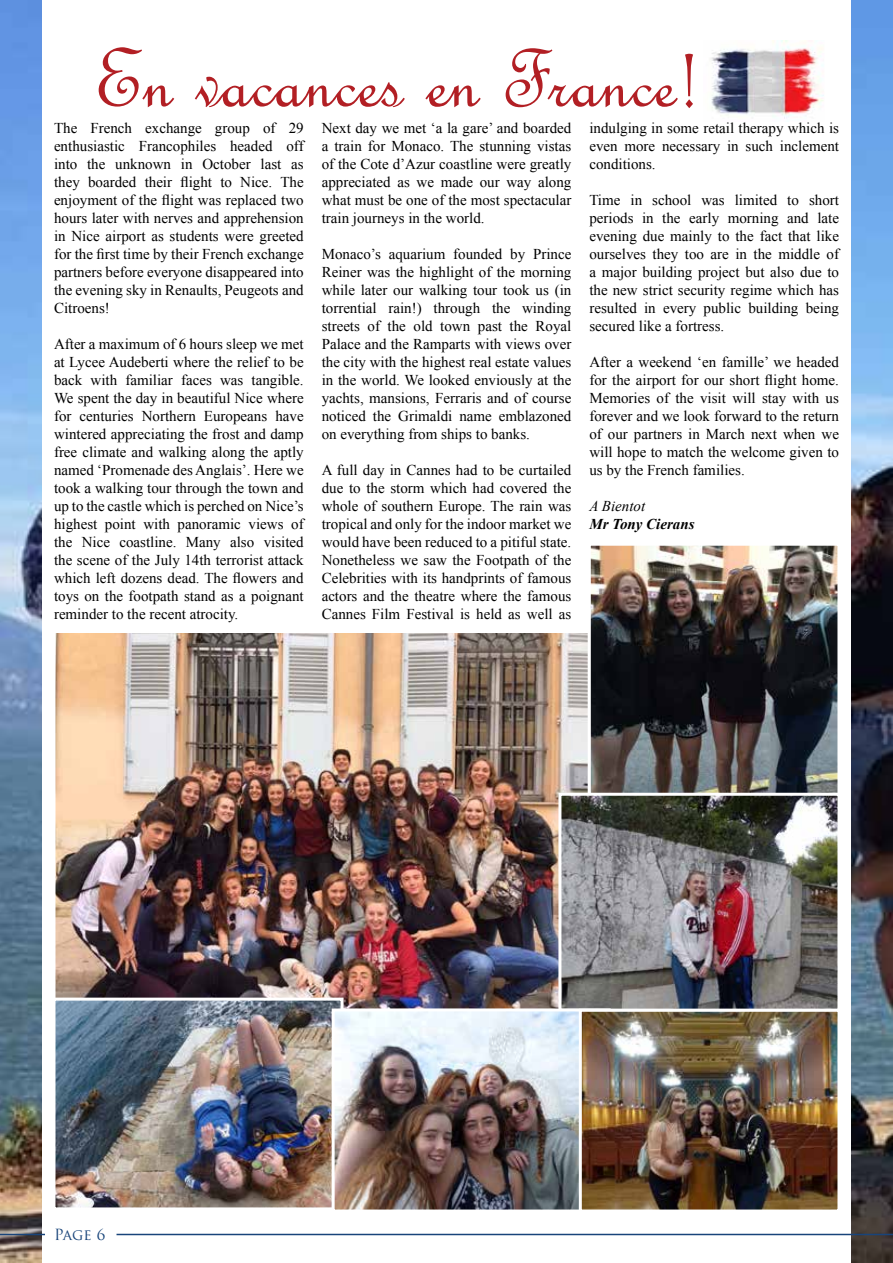
<style>
.page{position:relative;width:893px;height:1263px;background:#fff}
.page>*{position:absolute;margin:0;border:0;box-sizing:border-box;transform-origin:0 0}
.t1{font:90px "French Script";color:#b21f24}
.t2{font:15px/18px "Times New Roman";color:#000;text-align:justify}
.t3{font:italic 700 15px "Times New Roman";color:#000}
.t4{font:italic 15px "Times New Roman";color:#000}
.t5{font:15px "Trajan Pro";color:#18447a}
</style>
<div class="page">
<img style="left:0;top:0;width:893px;height:1263px">
<div style="left:42px;top:0;width:809px;height:1262px;background:#fff"></div>
<hr style="left:117px;top:1234px;width:776px;height:1px;background:#18447a">
<hr style="left:0;top:1234px;width:45px;height:1px;background:#18447a">
<img style="left:56px;top:634px;width:531px;height:374px">
<img style="left:592px;top:547px;width:244px;height:246px">
<div style="left:588px;top:543px;width:252px;height:258px;border:3px solid #fff"></div>
<img style="left:562px;top:797px;width:274px;height:211px">
<div style="left:558px;top:793px;width:282px;height:219px;border:3px solid #fff"></div>
<img style="left:56px;top:1002px;width:284px;height:204px">
<div style="left:52px;top:998px;width:292px;height:212px;border:3px solid #fff"></div>
<img style="left:336px;top:1012px;width:243px;height:196px">
<div style="left:332px;top:1008px;width:279px;height:204px;border:3px solid #fff"></div>
<img style="left:583px;top:1013px;width:253px;height:195px">
<div style="left:579px;top:1009px;width:261px;height:203px;border:3px solid #fff"></div>
<img style="left:710px;top:40px;width:114px;height:79px">
<h1 class="t1" style="left:96px;top:23px;width:607px">En vacances en France!</h1>
<p class="t2" style="left:54px;top:119px;width:251px">The French exchange group of 29 enthusiastic Francophiles headed off into the unknown in October last as they boarded their flight to Nice. The enjoyment of the flight was replaced two hours later with nerves and apprehension in Nice airport as students were greeted for the first time by their French exchange partners before everyone disappeared into the evening sky in Renaults, Peugeots and Citroens!</p>
<p class="t2" style="left:54px;top:335px;width:251px">After a maximum of 6 hours sleep we met at Lycee Audeberti where the relief to be back with familiar faces was tangible.<br>We spent the day in beautiful Nice where for centuries Northern Europeans have wintered appreciating the frost and damp free climate and walking along the aptly named ‘Promenade des Anglais’. Here we took a walking tour through the town and up to the castle which is perched on Nice’s highest point with panoramic views of the Nice coastline. Many also visited the scene of the July 14th terrorist attack which left dozens dead. The flowers and toys on the footpath stand as a poignant reminder to the recent atrocity.</p>
<p class="t2" style="left:322px;top:119px;width:251px">Next day we met ‘a la gare’ and boarded a train for Monaco. The stunning vistas of the Cote d’Azur coastline were greatly appreciated as we made our way along what must be one of the most spectacular train journeys in the world.</p>
<p class="t2" style="left:322px;top:245px;width:251px">Monaco’s aquarium founded by Prince Reiner was the highlight of the morning while later our walking tour took us (in torrential rain!) through the winding streets of the old town past the Royal Palace and the Ramparts with views over the city with the highest real estate values in the world. We looked enviously at the yachts, mansions, Ferraris and of course noticed the Grimaldi name emblazoned on everything from ships to banks.</p>
<p class="t2" style="left:322px;top:461px;width:251px">A full day in Cannes had to be curtailed due to the storm which had covered the whole of southern Europe. The rain was tropical and only for the indoor market we would have been reduced to a pitiful state.<br>Nonetheless we saw the Footpath of the Celebrities with its handprints of famous actors and the theatre where the famous Cannes Film Festival is held as well as</p>
<p class="t2" style="left:589px;top:119px;width:251px">indulging in some retail therapy which is even more necessary in such inclement conditions.</p>
<p class="t2" style="left:589px;top:191px;width:251px">Time in school was limited to short periods in the early morning and late evening due mainly to the fact that like ourselves they too are in the middle of a major building project but also due to the new strict security regime which has resulted in every public building being secured like a fortress.</p>
<p class="t2" style="left:589px;top:353px;width:251px">After a weekend ‘en famille’ we headed for the airport for our short flight home.<br>Memories of the visit will stay with us forever and we look forward to the return of our partners in March next when we will hope to match the welcome given to us by the French families.</p>
<p class="t4" style="left:589px;top:496px;width:57px">A Bientot</p>
<p class="t3" style="left:589px;top:514px;width:107px">Mr Tony Cierans</p>
<p class="t5" style="left:54px;top:1225px;width:53px">Page 6</p>
</div>
